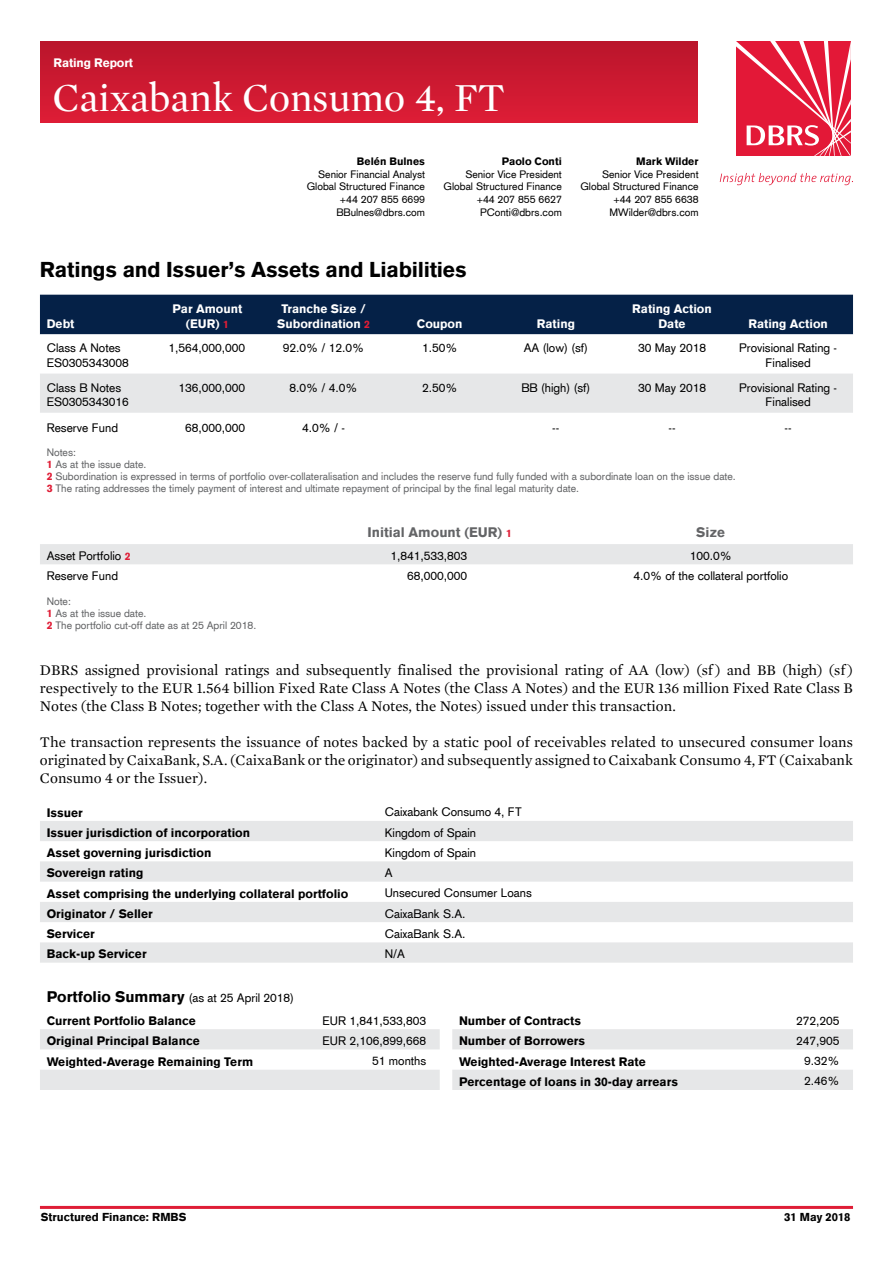
<style>
.page{position:relative;width:893px;height:1263px;background:#fff}
.page>*{position:absolute;margin:0;border:0;box-sizing:border-box;transform-origin:0 0}
.t1{font:40.5px "Mercury Display";color:#fff}
.t2{font:900 21px "Akzidenz Grotesk";letter-spacing:-.01em;color:#000}
.t3{font:15px/18px "Mercury Text G1";color:#000;text-align:justify}
.t4{font:900 13.5px "Akzidenz Grotesk";color:#636466}
.t5{font:12px/14.4px "Akzidenz Grotesk";color:#000}
.t6{font:900 12px/22.8px "Akzidenz Grotesk";color:#000}
.t7{font:900 12px/14.4px "Akzidenz Grotesk";color:#fff;text-align:center}
.t8{font:900 11.25px "Akzidenz Grotesk";color:#000}
.t9{font:10.5px/12px "Akzidenz Grotesk";color:#636466}
.t10{font:10.5px/12.8px "Akzidenz Grotesk";color:#000;text-align:right}
.t11{font:900 10.5px "Akzidenz Grotesk";color:#000}
.s1{font-size:10.5px;color:#df1d36}
.s2{font-weight:900;color:#df1d36}
.s3{font-weight:900;font-size:10.5px;color:#df1d36}
.s4{font-size:15px}
.s5{font-weight:400}
</style>
<div class="page">
<hr style="left:40px;top:1206px;width:813px;height:3px;background:#df1d36">
<div style="left:40px;top:41px;width:657px;height:81px;background:linear-gradient(to bottom,#b9152b,#de1d36)"></div>
<svg style="left:736px;top:41px;width:115px;height:115px;background:#e73f59"></svg>
<svg style="left:720px;top:173px;width:133px;height:12px"></svg>
<div style="left:40px;top:295px;width:813px;height:39px;background:#052147"></div>
<svg style="left:40px;top:334px;width:813px;height:40px"></svg>
<div style="left:40px;top:374px;width:813px;height:39px;background:#e6e7e8"></div>
<div style="left:40px;top:544px;width:813px;height:20px;background:#e6e7e8"></div>
<svg style="left:40px;top:821px;width:813px;height:142px;fill:#e6e7e8"></svg>
<svg style="left:40px;top:1029px;width:813px;height:61px;fill:#e6e7e8"></svg>
<p class="t7" style="left:53px;top:56px;width:81px">Rating Report</p>
<h1 class="t1" style="left:53px;top:75px;width:453px">Caixabank Consumo 4, FT</h1>
<p class="t11" style="left:357px;top:154px;width:70px">Belén Bulnes</p>
<p class="t10" style="left:307px;top:167px;width:120px">Senior Financial Analyst<br>Global Structured Finance +44 207 855 6699<br>BBulnes@dbrs.com</p>
<p class="t11" style="left:502px;top:154px;width:62px">Paolo Conti</p>
<p class="t10" style="left:444px;top:167px;width:120px">Senior Vice President<br>Global Structured Finance +44 207 855 6627<br>PConti@dbrs.com</p>
<p class="t11" style="left:636px;top:154px;width:64px">Mark Wilder</p>
<p class="t10" style="left:580px;top:167px;width:120px">Senior Vice President<br>Global Structured Finance +44 207 855 6638<br>MWilder@dbrs.com</p>
<h2 class="t2" style="left:40px;top:255px;width:428px">Ratings and Issuer’s Assets and Liabilities</h2>
<p class="t7" style="left:47px;top:316px;width:29px">Debt</p>
<p class="t7" style="left:173px;top:302px;width:71px">Par Amount (EUR) <span class="s1">1</span></p>
<p class="t7" style="left:277px;top:302px;width:94px">Tranche Size /<br>Subordination <span class="s1">2</span></p>
<p class="t7" style="left:417px;top:316px;width:47px">Coupon</p>
<p class="t7" style="left:537px;top:316px;width:40px">Rating</p>
<p class="t7" style="left:632px;top:302px;width:81px">Rating Action<br>Date</p>
<p class="t7" style="left:748px;top:316px;width:81px">Rating Action</p>
<p class="t5" style="left:47px;top:341px;width:84px">Class A Notes<br>ES0305343008</p>
<p class="t5" style="left:169px;top:341px;width:78px">1,564,000,000</p>
<p class="t5" style="left:283px;top:341px;width:83px">92.0% / 12.0%</p>
<p class="t5" style="left:422px;top:341px;width:37px">1.50%</p>
<p class="t5" style="left:524px;top:341px;width:66px">AA (low) (sf)</p>
<p class="t5" style="left:638px;top:341px;width:70px">30 May 2018</p>
<p class="t5" style="left:739px;top:341px;width:100px;text-align:center">Provisional Rating -<br>Finalised</p>
<p class="t5" style="left:47px;top:380px;width:84px">Class B Notes<br>ES0305343016</p>
<p class="t5" style="left:179px;top:380px;width:68px">136,000,000</p>
<p class="t5" style="left:290px;top:380px;width:70px">8.0% / 4.0%</p>
<p class="t5" style="left:422px;top:380px;width:37px">2.50%</p>
<p class="t5" style="left:521px;top:380px;width:70px">BB (high) (sf)</p>
<p class="t5" style="left:638px;top:380px;width:70px">30 May 2018</p>
<p class="t5" style="left:739px;top:380px;width:100px;text-align:center">Provisional Rating -<br>Finalised</p>
<p class="t5" style="left:47px;top:420px;width:73px">Reserve Fund</p>
<p class="t5" style="left:185px;top:420px;width:62px">68,000,000</p>
<p class="t5" style="left:302px;top:420px;width:44px">4.0% / -</p>
<p class="t5" style="left:552px;top:420px;width:9px">--</p>
<p class="t5" style="left:668px;top:420px;width:9px">--</p>
<p class="t5" style="left:785px;top:420px;width:9px">--</p>
<p class="t9" style="left:47px;top:446px;width:691px">Notes:<br><span class="s2">1</span> As at the issue date.<br><span class="s2">2</span> Subordination is expressed in terms of portfolio over-collateralisation and includes the reserve fund fully funded with a subordinate loan on the issue date.<br><span class="s2">3</span> The rating addresses the timely payment of interest and ultimate repayment of principal by the final legal maturity date.</p>
<p class="t4" style="left:368px;top:524px;width:146px">Initial Amount (EUR) <span class="s1">1</span></p>
<p class="t4" style="left:696px;top:524px;width:30px">Size</p>
<p class="t5" style="left:47px;top:548px;width:85px">Asset Portfolio <span class="s3">2</span></p>
<p class="t5" style="left:390px;top:548px;width:78px">1,841,533,803</p>
<p class="t5" style="left:690px;top:548px;width:44px">100.0%</p>
<p class="t5" style="left:47px;top:568px;width:73px">Reserve Fund</p>
<p class="t5" style="left:407px;top:568px;width:62px">68,000,000</p>
<p class="t5" style="left:633px;top:568px;width:156px">4.0% of the collateral portfolio</p>
<p class="t9" style="left:47px;top:595px;width:211px">Note:<br><span class="s2">1</span> As at the issue date.<br><span class="s2">2</span> The portfolio cut-off date as at 25 April 2018.</p>
<p class="t3" style="left:40px;top:661px;width:815px">DBRS assigned provisional ratings and subsequently finalised the provisional rating of AA (low) (sf ) and BB (high) (sf ) respectively to the EUR 1.564 billion Fixed Rate Class A Notes (the Class A Notes) and the EUR 136 million Fixed Rate Class B Notes (the Class B Notes; together with the Class A Notes, the Notes) issued under this transaction.</p>
<p class="t3" style="left:40px;top:733px;width:814px">The transaction represents the issuance of notes backed by a static pool of receivables related to unsecured consumer loans originated by CaixaBank, S.A. (CaixaBank or the originator) and subsequently assigned to Caixabank Consumo 4, FT (Caixabank Consumo 4 or the Issuer).</p>
<p class="t6" style="left:47px;top:801px;width:38px">Issuer</p>
<p class="t5" style="left:385px;top:805px;width:138px">Caixabank Consumo 4, FT</p>
<p class="t6" style="left:47px;top:821px;width:205px">Issuer jurisdiction of incorporation</p>
<p class="t5" style="left:385px;top:825px;width:93px">Kingdom of Spain</p>
<p class="t6" style="left:47px;top:842px;width:166px">Asset governing jurisdiction</p>
<p class="t5" style="left:385px;top:845px;width:93px">Kingdom of Spain</p>
<p class="t6" style="left:47px;top:862px;width:98px">Sovereign rating</p>
<p class="t5" style="left:385px;top:865px;width:9px">A</p>
<p class="t6" style="left:47px;top:882px;width:303px">Asset comprising the underlying collateral portfolio</p>
<p class="t5" style="left:385px;top:886px;width:149px">Unsecured Consumer Loans</p>
<p class="t6" style="left:47px;top:902px;width:108px">Originator / Seller</p>
<p class="t5" style="left:385px;top:906px;width:82px">CaixaBank S.A.</p>
<p class="t6" style="left:47px;top:923px;width:50px">Servicer</p>
<p class="t5" style="left:385px;top:926px;width:82px">CaixaBank S.A.</p>
<p class="t6" style="left:47px;top:943px;width:102px">Back-up Servicer</p>
<p class="t5" style="left:385px;top:946px;width:22px">N/A</p>
<p class="t6" style="left:47px;top:987px;width:249px"><span class="s4">Portfolio Summary</span> <span class="s5">(as at 25 April 2018)<br></span>Current Portfolio Balance</p>
<p class="t5" style="left:323px;top:1013px;width:105px">EUR 1,841,533,803</p>
<p class="t6" style="left:459px;top:1009px;width:124px">Number of Contracts</p>
<p class="t5" style="left:796px;top:1013px;width:45px">272,205</p>
<p class="t6" style="left:47px;top:1030px;width:155px">Original Principal Balance</p>
<p class="t5" style="left:323px;top:1033px;width:105px">EUR 2,106,899,668</p>
<p class="t6" style="left:459px;top:1030px;width:128px">Number of Borrowers</p>
<p class="t5" style="left:796px;top:1033px;width:45px">247,905</p>
<p class="t6" style="left:47px;top:1050px;width:208px">Weighted-Average Remaining Term</p>
<p class="t5" style="left:372px;top:1054px;width:56px">51 months</p>
<p class="t6" style="left:459px;top:1050px;width:188px">Weighted-Average Interest Rate</p>
<p class="t5" style="left:804px;top:1054px;width:37px">9.32%</p>
<p class="t6" style="left:459px;top:1070px;width:220px">Percentage of loans in 30-day arrears</p>
<p class="t5" style="left:804px;top:1074px;width:37px">2.46%</p>
<p class="t8" style="left:41px;top:1209px;width:147px">Structured Finance: RMBS</p>
<p class="t8" style="left:784px;top:1209px;width:68px">31 May 2018</p>
</div>
